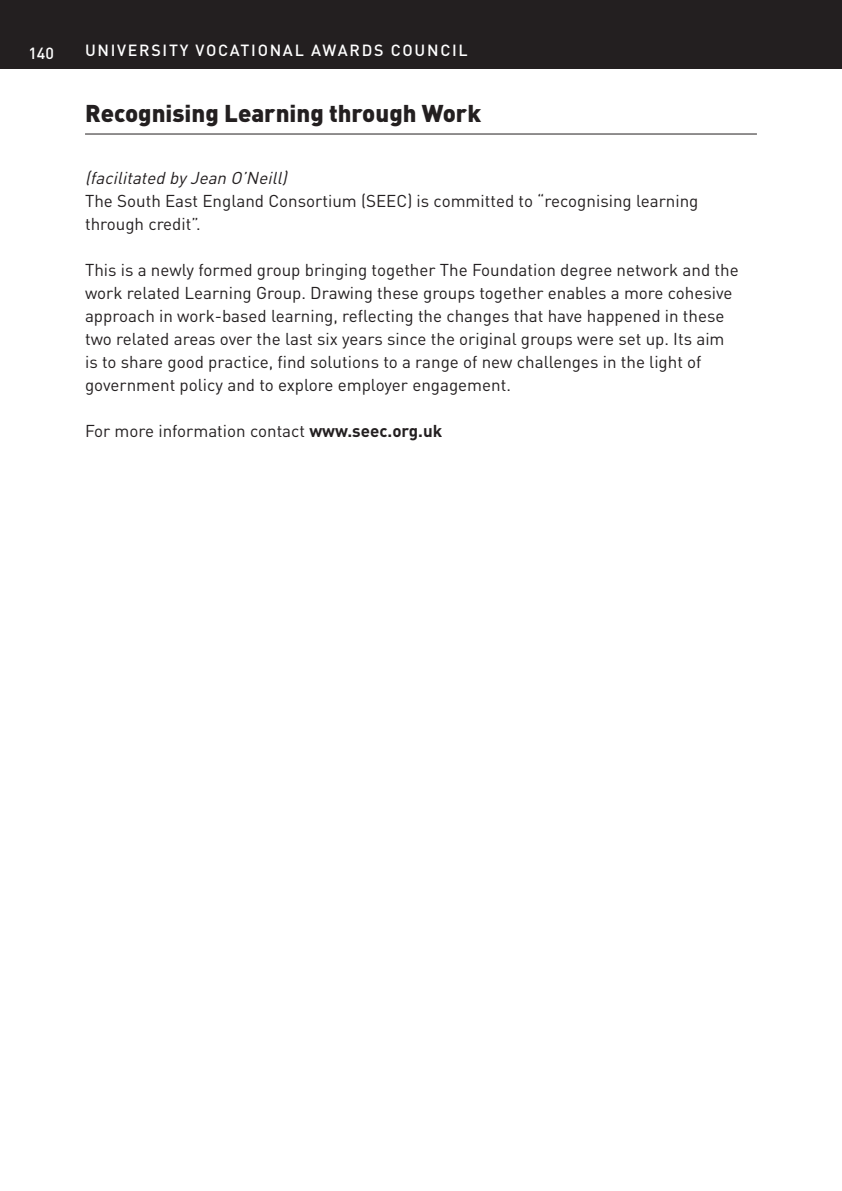
<style>
.page{position:relative;width:842px;height:1191px;background:#fff}
.page>*{position:absolute;margin:0;border:0;box-sizing:border-box;transform-origin:0 0}
.t1{font:900 24px "DIN";color:#231f20}
.t2{font:17px/23px "DIN";color:#231f20}
.t3{font:italic 17px "DIN";color:#231f20}
.t4{font:500 16px "DIN";letter-spacing:.105em;color:#fff}
.s1{font-weight:700}
</style>
<div class="page">
<div style="left:0;top:1px;width:842px;height:68px;background:#231f20"></div>
<hr style="left:85px;top:133px;width:672px;height:1px;background:#231f20">
<p class="t4" style="left:28px;top:47px;width:27px">140</p>
<p class="t4" style="left:85px;top:44px;width:384px">UNIVERSITY VOCATIONAL AWARDS COUNCIL</p>
<h1 class="t1" style="left:85px;top:105px;width:398px">Recognising Learning through Work</h1>
<p class="t3" style="left:85px;top:172px;width:207px">(facilitated by Jean O’Neill)</p>
<p class="t2" style="left:85px;top:191px;width:615px">The South East England Consortium (SEEC) is committed to “recognising learning through credit”.</p>
<p class="t2" style="left:85px;top:260px;width:655px">This is a newly formed group bringing together The Foundation degree network and the work related Learning Group. Drawing these groups together enables a more cohesive approach in work-based learning, reflecting the changes that have happened in these two related areas over the last six years since the original groups were set up. Its aim is to share good practice, find solutions to a range of new challenges in the light of government policy and to explore employer engagement.</p>
<p class="t2" style="left:85px;top:421px;width:359px">For more information contact <span class="s1">www.seec.org.uk</span></p>
</div>
